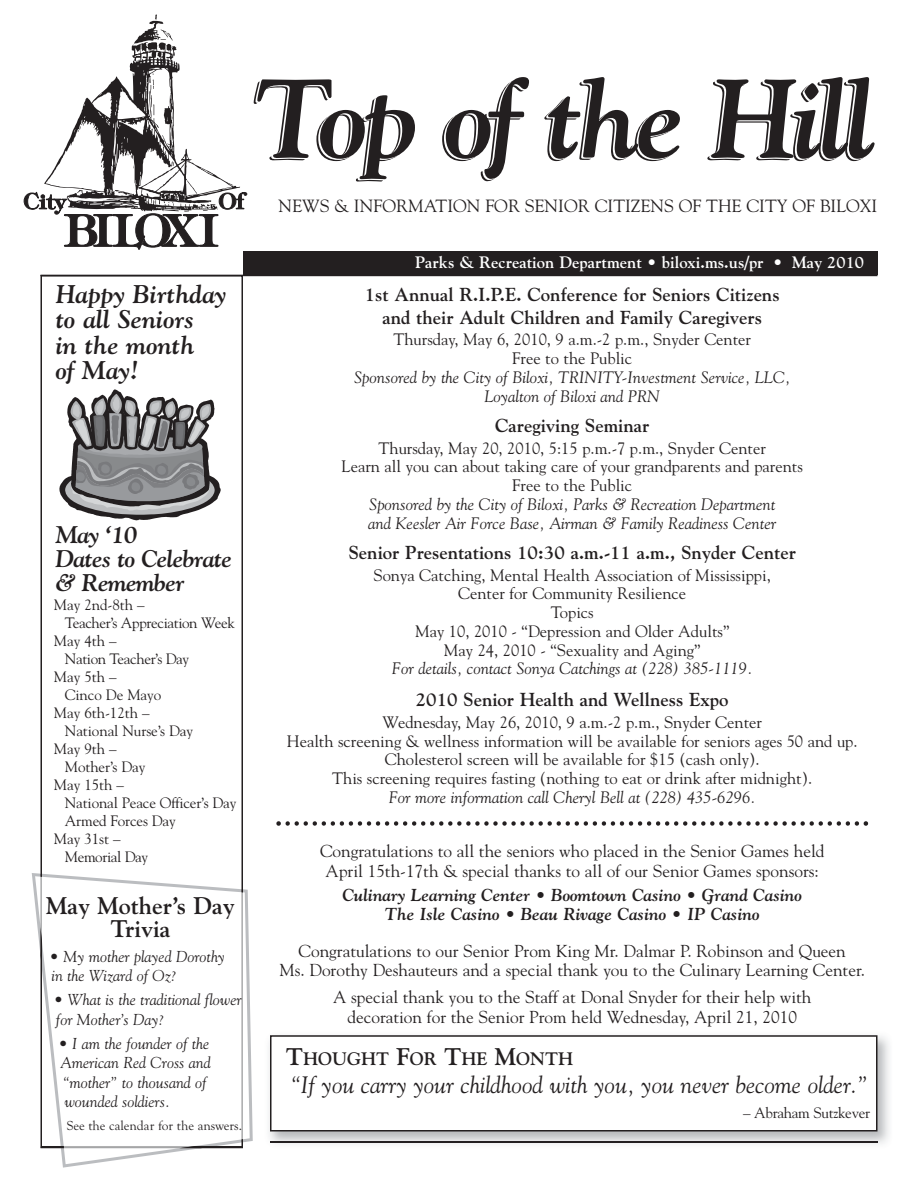
<style>
.page{position:relative;width:918px;height:1188px;background:#fff}
.page>*{position:absolute;margin:0;border:0;box-sizing:border-box;transform-origin:0 0}
.t1{font:italic 700 111px "Goudy";letter-spacing:-.04em;color:#231f20}
.t2{font:italic 700 25.5px/25.5px "Goudy";color:#231f20}
.t3{font:italic 700 24px/24px "Goudy";letter-spacing:-.03em;color:#231f20}
.t4{font:700 24px/22.5px "Goudy";color:#231f20;text-align:center}
.t5{font:italic 23.7px "Goudy";color:#231f20}
.t6{font:700 18.75px/22.5px "Goudy";color:#231f20;text-align:center}
.t7{font:700 18px "Goudy";color:#231f20}
.t8{font:17.7px "Goudy";color:#231f20}
.t9{font:17.25px/19.5px "Goudy";color:#231f20;text-align:center}
.t10{font:italic 700 17.25px/19.5px "Goudy";color:#231f20;text-align:center}
.t11{font:16.5px/18.8px "Goudy";color:#231f20;text-align:center}
.t12{font:italic 16.5px/18.8px "Goudy";color:#231f20;text-align:center}
.t13{font:700 16.5px "Goudy";color:#fff}
.t14{font:italic 15.75px/19.5px "Goudy";color:#231f20}
.t15{font:15px "Goudy";letter-spacing:-.01em;color:#231f20}
.t16{font:13.5px "Goudy Old Style T";color:#231f20}
.s1{font-size:24px}
</style>
<div class="page">
<svg style="left:24px;top:14px;width:223px;height:236px"></svg>
<div style="left:40px;top:275px;width:203px;height:872px;border:2px solid #231f20"></div>
<hr style="left:40px;top:275px;width:838px;height:1px;background:#231f20">
<div style="left:243px;top:251px;width:635px;height:24px;background:#231f20"></div>
<svg style="left:32px;top:873px;width:221px;height:295px"></svg>
<svg style="left:41px;top:874px;width:201px;height:273px"></svg>
<svg style="left:61px;top:1147px;width:150px;height:1px"></svg>
<svg style="left:59px;top:389px;width:162px;height:131px"></svg>
<img style="left:270px;top:1141px;width:608px;height:2px">
<div style="left:270px;top:1035px;width:608px;height:97px;border:2px solid #231f20"></div>
<svg style="left:276px;top:821px;width:592px;height:5px"></svg>
<h1 class="t1" style="left:254px;top:77px;width:624px">Top of the Hill</h1>
<p class="t8" style="left:279px;top:199px;width:600px">NEWS &amp; INFORMATION FOR SENIOR CITIZENS OF THE CITY OF BILOXI</p>
<h2 class="t2" style="left:56px;top:283px;width:172px">Happy Birthday to all Seniors<br>in the month<br>of May!</h2>
<h3 class="t3" style="left:56px;top:525px;width:178px">May ‘10<br>Dates to Celebrate &amp; Remember</h3>
<p class="t15" style="left:54px;top:599px;width:92px">May 2nd-8th –</p>
<p class="t15" style="left:65px;top:617px;width:172px">Teacher’s Appreciation Week</p>
<p class="t15" style="left:54px;top:635px;width:64px">May 4th –</p>
<p class="t15" style="left:65px;top:653px;width:126px">Nation Teacher’s Day</p>
<p class="t15" style="left:54px;top:671px;width:64px">May 5th –</p>
<p class="t15" style="left:65px;top:689px;width:98px">Cinco De Mayo</p>
<p class="t15" style="left:54px;top:707px;width:97px">May 6th-12th –</p>
<p class="t15" style="left:65px;top:725px;width:130px">National Nurse’s Day</p>
<p class="t15" style="left:54px;top:743px;width:64px">May 9th –</p>
<p class="t15" style="left:65px;top:761px;width:82px">Mother’s Day</p>
<p class="t15" style="left:54px;top:779px;width:72px">May 15th –</p>
<p class="t15" style="left:65px;top:797px;width:173px">National Peace Officer’s Day</p>
<p class="t15" style="left:65px;top:815px;width:112px">Armed Forces Day</p>
<p class="t15" style="left:54px;top:833px;width:68px">May 31st –</p>
<p class="t15" style="left:65px;top:851px;width:85px">Memorial Day</p>
<h3 class="t4" style="left:46px;top:896px;width:190px">May Mother’s Day<br>Trivia</h3>
<p class="t14" style="left:50px;top:948px;width:177px">• My mother played Dorothy in the Wizard of Oz?</p>
<p class="t14" style="left:54px;top:991px;width:189px">• What is the traditional flower for Mother’s Day?</p>
<p class="t14" style="left:58px;top:1035px;width:154px">• I am the founder of the<br>American Red Cross and “mother” to thousand of wounded soldiers.</p>
<p class="t16" style="left:67px;top:1120px;width:177px">See the calendar for the answers.</p>
<p class="t13" style="left:415px;top:256px;width:450px">Parks &amp; Recreation Department • biloxi.ms.us/pr • May 2010</p>
<p class="t6" style="left:365px;top:285px;width:416px">1st Annual R.I.P.E. Conference for Seniors Citizens and their Adult Children and Family Caregivers</p>
<p class="t11" style="left:393px;top:332px;width:359px">Thursday, May 6, 2010, 9 a.m.-2 p.m., Snyder Center<br>Free to the Public</p>
<p class="t12" style="left:354px;top:369px;width:438px">Sponsored by the City of Biloxi, TRINITY-Investment Service, LLC,<br>Loyalton of Biloxi and PRN</p>
<p class="t6" style="left:495px;top:416px;width:156px">Caregiving Seminar</p>
<p class="t11" style="left:342px;top:440px;width:463px">Thursday, May 20, 2010, 5:15 p.m.-7 p.m., Snyder Center<br>Learn all you can about taking care of your grandparents and parents<br>Free to the Public</p>
<p class="t12" style="left:368px;top:496px;width:410px;text-align:left">Sponsored by the City of Biloxi, Parks &amp; Recreation Department and Keesler Air Force Base, Airman &amp; Family Readiness Center</p>
<p class="t6" style="left:349px;top:543px;width:449px">Senior Presentations 10:30 a.m.-11 a.m., Snyder Center</p>
<p class="t11" style="left:374px;top:567px;width:399px">Sonya Catching, Mental Health Association of Mississippi, Center for Community Resilience<br>Topics<br>May 10, 2010 - “Depression and Older Adults”<br>May 24, 2010 - “Sexuality and Aging”</p>
<p class="t12" style="left:392px;top:661px;width:362px">For details, contact Sonya Catchings at (228) 385-1119.</p>
<p class="t6" style="left:416px;top:690px;width:314px">2010 Senior Health and Wellness Expo</p>
<p class="t11" style="left:287px;top:714px;width:572px">Wednesday, May 26, 2010, 9 a.m.-2 p.m., Snyder Center<br>Health screening &amp; wellness information will be available for seniors ages 50 and up.<br>Cholesterol screen will be available for $15 (cash only).<br>This screening requires fasting (nothing to eat or drink after midnight).</p>
<p class="t12" style="left:389px;top:789px;width:369px">For more information call Cheryl Bell at (228) 435-6296.</p>
<p class="t9" style="left:320px;top:843px;width:506px">Congratulations to all the seniors who placed in the Senior Games held<br>April 15th-17th &amp; special thanks to all of our Senior Games sponsors:</p>
<p class="t10" style="left:342px;top:887px;width:461px">Culinary Learning Center • Boomtown Casino • Grand Casino<br>The Isle Casino • Beau Rivage Casino • IP Casino</p>
<p class="t9" style="left:279px;top:942px;width:587px">Congratulations to our Senior Prom King Mr. Dalmar P. Robinson and Queen<br>Ms. Dorothy Deshauteurs and a special thank you to the Culinary Learning Center.</p>
<p class="t9" style="left:333px;top:989px;width:480px">A special thank you to the Staff at Donal Snyder for their help with decoration for the Senior Prom held Wednesday, April 21, 2010</p>
<p class="t7" style="left:286px;top:1052px;width:289px"><span class="s1">T</span>HOUGHT <span class="s1">F</span>OR <span class="s1">T</span>HE <span class="s1">M</span>ONTH</p>
<h3 class="t5" style="left:290px;top:1075px;width:579px">“If you carry your childhood with you, you never become older.”</h3>
<p class="t15" style="left:743px;top:1107px;width:128px">– Abraham Sutzkever</p>
</div>
